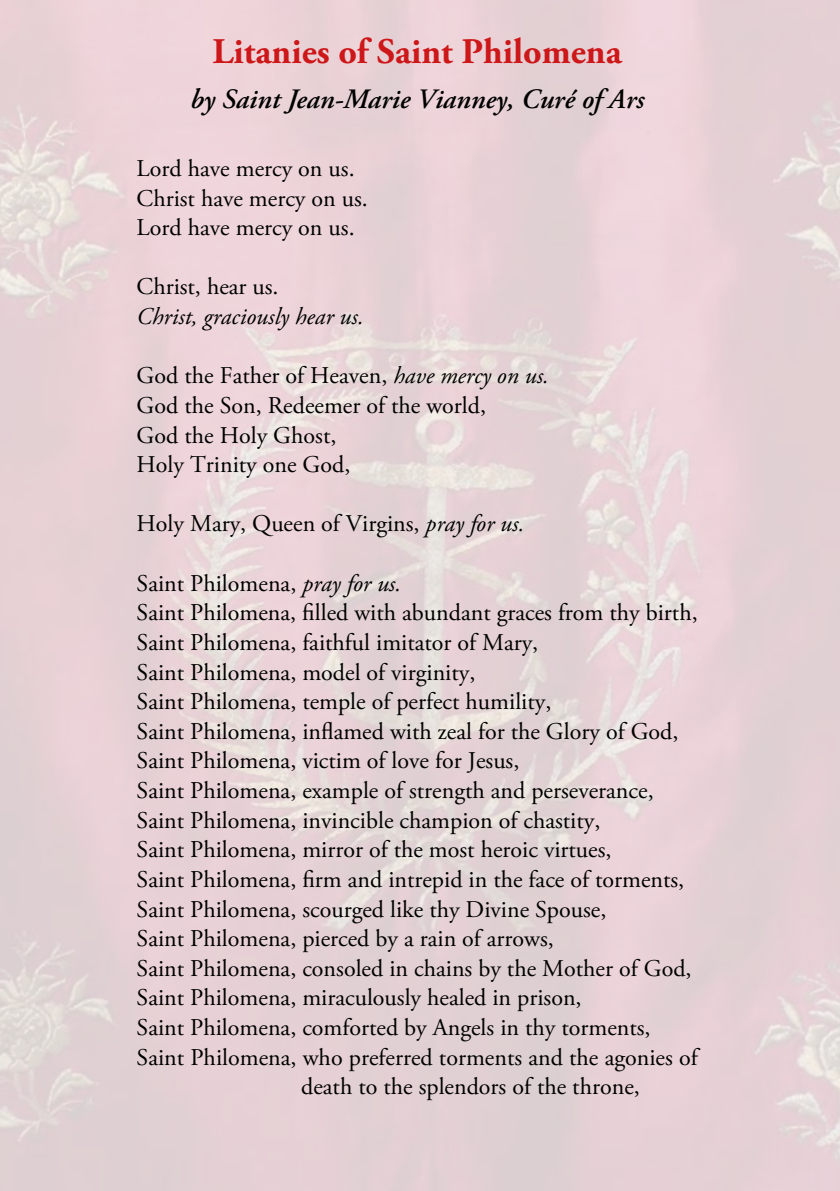
<style>
.page{position:relative;width:840px;height:1191px;background:#fff}
.page>*{position:absolute;margin:0;border:0;box-sizing:border-box;transform-origin:0 0}
.t1{font:700 36px "Adobe Garamond Pro";color:#cd1719}
.t2{font:italic 600 28px "Adobe Garamond Pro";color:#000}
.t3{font:24px/29.6px "Adobe Garamond Pro";color:#000}
.t4{font:italic 24px "Adobe Garamond Pro";color:#000}
.s1{font-style:italic}
</style>
<div class="page">
<h1 class="t1" style="left:212px;top:30px;width:410px">Litanies of Saint Philomena</h1>
<p class="t2" style="left:190px;top:83px;width:455px">by Saint Jean-Marie Vianney, Curé of Ars</p>
<p class="t3" style="left:136px;top:154px;width:233px">Lord have mercy on us.<br>Christ have mercy on us.<br>Lord have mercy on us.</p>
<p class="t3" style="left:136px;top:273px;width:143px">Christ, hear us.</p>
<p class="t4" style="left:136px;top:302px;width:229px">Christ, graciously hear us.</p>
<p class="t3" style="left:136px;top:362px;width:413px">God the Father of Heaven, <span class="s1">have mercy on us.<br></span>God the Son, Redeemer of the world,<br>God the Holy Ghost,<br>Holy Trinity one God,</p>
<p class="t3" style="left:136px;top:510px;width:389px">Holy Mary, Queen of Virgins, <span class="s1">pray for us.</span></p>
<p class="t3" style="left:136px;top:569px;width:266px">Saint Philomena, <span class="s1">pray for us.</span></p>
<p class="t3" style="left:136px;top:599px;width:562px">Saint Philomena, filled with abundant graces from thy birth,</p>
<p class="t3" style="left:136px;top:628px;width:403px">Saint Philomena, faithful imitator of Mary,</p>
<p class="t3" style="left:136px;top:658px;width:340px">Saint Philomena, model of virginity,</p>
<p class="t3" style="left:136px;top:687px;width:416px">Saint Philomena, temple of perfect humility,</p>
<p class="t3" style="left:136px;top:717px;width:543px">Saint Philomena, inflamed with zeal for the Glory of God,</p>
<p class="t3" style="left:136px;top:747px;width:384px">Saint Philomena, victim of love for Jesus,</p>
<p class="t3" style="left:136px;top:776px;width:518px">Saint Philomena, example of strength and perseverance,</p>
<p class="t3" style="left:136px;top:806px;width:465px">Saint Philomena, invincible champion of chastity,</p>
<p class="t3" style="left:136px;top:835px;width:476px">Saint Philomena, mirror of the most heroic virtues,</p>
<p class="t3" style="left:136px;top:865px;width:549px">Saint Philomena, firm and intrepid in the face of torments,</p>
<p class="t3" style="left:136px;top:895px;width:471px">Saint Philomena, scourged like thy Divine Spouse,</p>
<p class="t3" style="left:136px;top:924px;width:418px">Saint Philomena, pierced by a rain of arrows,</p>
<p class="t3" style="left:136px;top:954px;width:556px">Saint Philomena, consoled in chains by the Mother of God,</p>
<p class="t3" style="left:136px;top:984px;width:446px">Saint Philomena, miraculously healed in prison,</p>
<p class="t3" style="left:136px;top:1013px;width:515px">Saint Philomena, comforted by Angels in thy torments,</p>
<p class="t3" style="left:136px;top:1043px;width:562px">Saint Philomena, who preferred torments and the agonies of</p>
<p class="t3" style="left:301px;top:1072px;width:340px">death to the splendors of the throne,</p>
</div>
